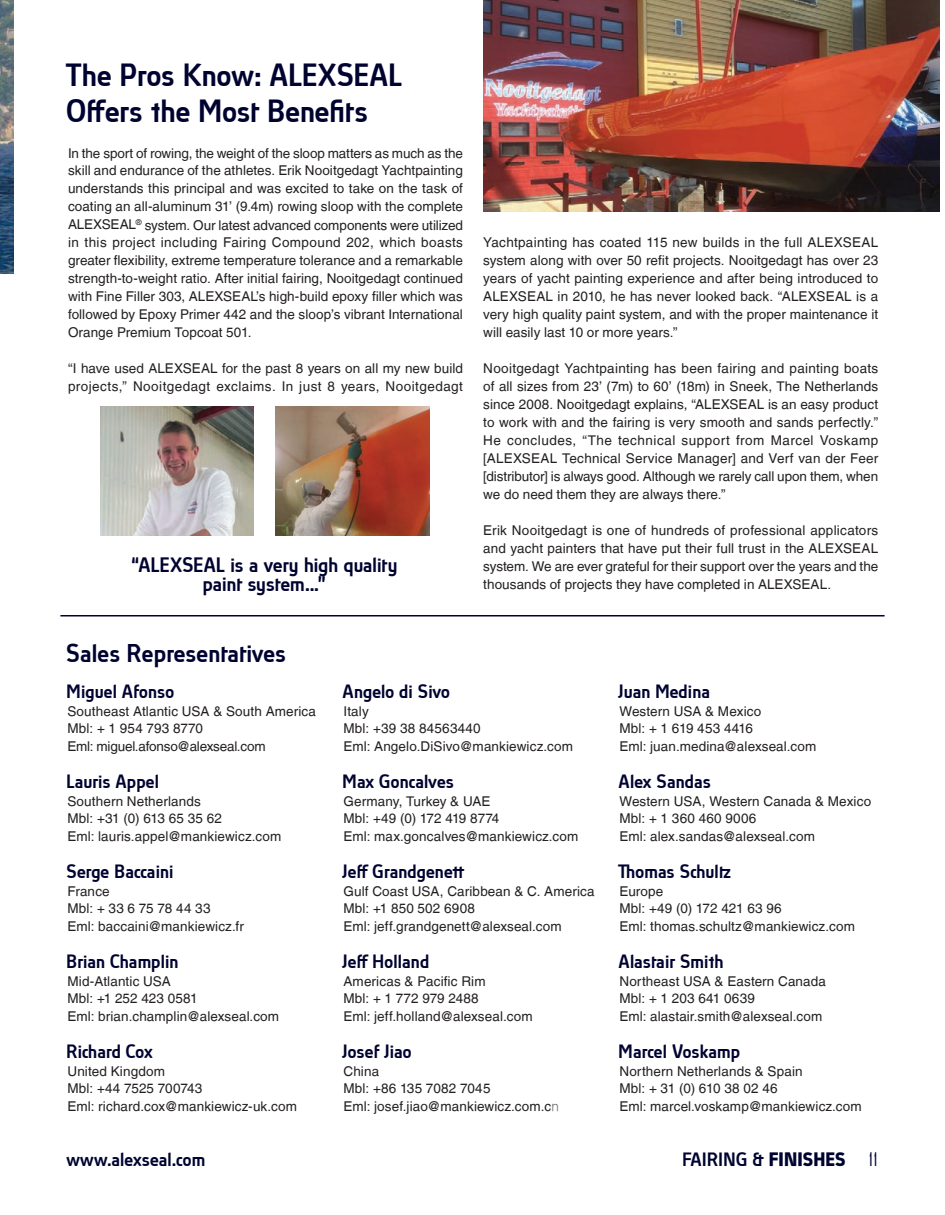
<style>
.page{position:relative;width:945px;height:1215px;background:#fff}
.page>*{position:absolute;margin:0;border:0;box-sizing:border-box;transform-origin:0 0}
.t1{font:500 30px/36px "Absolut Pro";letter-spacing:-.01em;color:#000330}
.t2{font:500 24px "Absolut Pro";letter-spacing:-.005em;color:#000330}
.t3{font:500 19.5px/19.5px "Absolut Pro";letter-spacing:-.015em;color:#000330;text-align:center}
.t4{font:500 18px "Absolut Pro";letter-spacing:-.005em;color:#000330}
.t5{font:18px "Agency FB";color:#000330}
.t6{font:13.5px/18px "Helvetica LT";letter-spacing:.01em;color:#231f20}
.s1{font-family:"Helvetica";font-weight:300;color:#6c6d70}
.s2{font-family:"Absolut Pro Boldreduced";font-weight:400}
</style>
<div class="page">
<img style="left:0;top:0;width:13px;height:274px">
<hr style="left:60px;top:615px;width:825px;height:1px;background:#000330">
<img style="left:483px;top:0;width:457px;height:212px">
<img style="left:100px;top:406px;width:154px;height:130px">
<img style="left:276px;top:406px;width:154px;height:130px">
<h1 class="t1" style="left:68px;top:56px;width:337px">The Pros Know: ALEXSEAL<br>Offers the Most Benefits</h1>
<p class="t6" style="left:68px;top:144px;width:397px;text-align:justify">In the sport of rowing, the weight of the sloop matters as much as the skill and endurance of the athletes. Erik Nooitgedagt Yachtpainting understands this principal and was excited to take on the task of coating an all-aluminum 31’ (9.4m) rowing sloop with the complete ALEXSEAL<sup>®</sup> system. Our latest advanced components were utilized in this project including Fairing Compound 202, which boasts greater flexibility, extreme temperature tolerance and a remarkable strength-to-weight ratio. After initial fairing, Nooitgedagt continued with Fine Filler 303, ALEXSEAL’s high-build epoxy filler which was followed by Epoxy Primer 442 and the sloop’s vibrant International Orange Premium Topcoat 501.</p>
<p class="t6" style="left:68px;top:360px;width:397px">“I have used ALEXSEAL for the past 8 years on all my new build projects,” Nooitgedagt exclaims. In just 8 years, Nooitgedagt</p>
<h3 class="t3" style="left:132px;top:554px;width:268px">“ALEXSEAL is a very high quality paint system...”</h3>
<h2 class="t2" style="left:68px;top:637px;width:222px">Sales Representatives</h2>
<p class="t6" style="left:483px;top:234px;width:397px;text-align:justify">Yachtpainting has coated 115 new builds in the full ALEXSEAL system along with over 50 refit projects. Nooitgedagt has over 23 years of yacht painting experience and after being introduced to ALEXSEAL in 2010, he has never looked back. “ALEXSEAL is a very high quality paint system, and with the proper maintenance it will easily last 10 or more years.”</p>
<p class="t6" style="left:483px;top:360px;width:397px;text-align:justify">Nooitgedagt Yachtpainting has been fairing and painting boats of all sizes from 23’ (7m) to 60’ (18m) in Sneek, The Netherlands since 2008. Nooitgedagt explains, “ALEXSEAL is an easy product to work with and the fairing is very smooth and sands perfectly.” He concludes, “The technical support from Marcel Voskamp [ALEXSEAL Technical Service Manager] and Verf van der Feer [distributor] is always good. Although we rarely call upon them, when we do need them they are always there.”</p>
<p class="t6" style="left:483px;top:522px;width:397px;text-align:justify">Erik Nooitgedagt is one of hundreds of professional applicators and yacht painters that have put their full trust in the ALEXSEAL system. We are ever grateful for their support over the years and the thousands of projects they have completed in ALEXSEAL.</p>
<h3 class="t4" style="left:68px;top:679px;width:109px">Miguel Afonso</h3>
<p class="t6" style="left:68px;top:702px;width:250px">Southeast Atlantic USA &amp; South America<br>Mbl: + 1 954 793 8770<br>Eml: miguel.afonso@alexseal.com</p>
<h3 class="t4" style="left:68px;top:769px;width:94px">Lauris Appel</h3>
<p class="t6" style="left:68px;top:792px;width:215px">Southern Netherlands<br>Mbl: +31 (0) 613 65 35 62<br>Eml: lauris.appel@mankiewicz.com</p>
<h3 class="t4" style="left:68px;top:859px;width:109px">Serge Baccaini</h3>
<p class="t6" style="left:68px;top:882px;width:178px">France<br>Mbl: + 33 6 75 78 44 33<br>Eml: baccaini@mankiewicz.fr</p>
<h3 class="t4" style="left:68px;top:949px;width:114px">Brian Champlin</h3>
<p class="t6" style="left:68px;top:972px;width:213px">Mid-Atlantic USA<br>Mbl: +1 252 423 0581<br>Eml: brian.champlin@alexseal.com</p>
<h3 class="t4" style="left:68px;top:1039px;width:88px">Richard Cox</h3>
<p class="t6" style="left:68px;top:1062px;width:231px">United Kingdom<br>Mbl: +44 7525 700743<br>Eml: richard.cox@mankiewicz-uk.com</p>
<h3 class="t4" style="left:344px;top:679px;width:109px">Angelo di Sivo</h3>
<p class="t6" style="left:344px;top:702px;width:231px">Italy<br>Mbl: +39 38 84563440<br>Eml: Angelo.DiSivo@mankiewicz.com</p>
<h3 class="t4" style="left:344px;top:769px;width:113px">Max Goncalves</h3>
<p class="t6" style="left:344px;top:792px;width:237px">Germany, Turkey &amp; UAE<br>Mbl: +49 (0) 172 419 8774<br>Eml: max.goncalves@mankiewicz.com</p>
<h3 class="t4" style="left:344px;top:859px;width:124px">Jeff Grandgenett</h3>
<p class="t6" style="left:344px;top:882px;width:253px">Gulf Coast USA, Caribbean &amp; C. America<br>Mbl: +1 850 502 6908<br>Eml: jeff.grandgenett@alexseal.com</p>
<h3 class="t4" style="left:344px;top:949px;width:88px">Jeff Holland</h3>
<p class="t6" style="left:344px;top:972px;width:191px">Americas &amp; Pacific Rim<br>Mbl: + 1 772 979 2488<br>Eml: jeff.holland@alexseal.com</p>
<h3 class="t4" style="left:344px;top:1039px;width:71px">Josef Jiao</h3>
<p class="t6" style="left:344px;top:1062px;width:217px">China<br>Mbl: +86 135 7082 7045<br>Eml: josef.jiao@mankiewicz.com.c<span class="s1">n</span></p>
<h3 class="t4" style="left:620px;top:679px;width:93px">Juan Medina</h3>
<p class="t6" style="left:620px;top:702px;width:198px">Western USA &amp; Mexico<br>Mbl: + 1 619 453 4416<br>Eml: juan.medina@alexseal.com</p>
<h3 class="t4" style="left:620px;top:769px;width:94px">Alex Sandas</h3>
<p class="t6" style="left:620px;top:792px;width:253px">Western USA, Western Canada &amp; Mexico<br>Mbl: + 1 360 460 9006<br>Eml: alex.sandas@alexseal.com</p>
<h3 class="t4" style="left:620px;top:859px;width:114px">Thomas Schultz</h3>
<p class="t6" style="left:620px;top:882px;width:237px">Europe<br>Mbl: +49 (0) 172 421 63 96<br>Eml: thomas.schultz@mankiewicz.com</p>
<h3 class="t4" style="left:620px;top:949px;width:107px">Alastair Smith</h3>
<p class="t6" style="left:620px;top:972px;width:208px">Northeast USA &amp; Eastern Canada<br>Mbl: + 1 203 641 0639<br>Eml: alastair.smith@alexseal.com</p>
<h3 class="t4" style="left:620px;top:1039px;width:123px">Marcel Voskamp</h3>
<p class="t6" style="left:620px;top:1062px;width:244px">Northern Netherlands &amp; Spain<br>Mbl: + 31 (0) 610 38 02 46<br>Eml: marcel.voskamp@mankiewicz.com</p>
<h3 class="t4" style="left:68px;top:1147px;width:140px">www.alexseal.com</h3>
<h3 class="t4" style="left:683px;top:1147px;width:165px">FAIRING &amp; <span class="s2">FINISHES</span></h3>
<h3 class="t5" style="left:869px;top:1148px;width:10px">11</h3>
</div>
